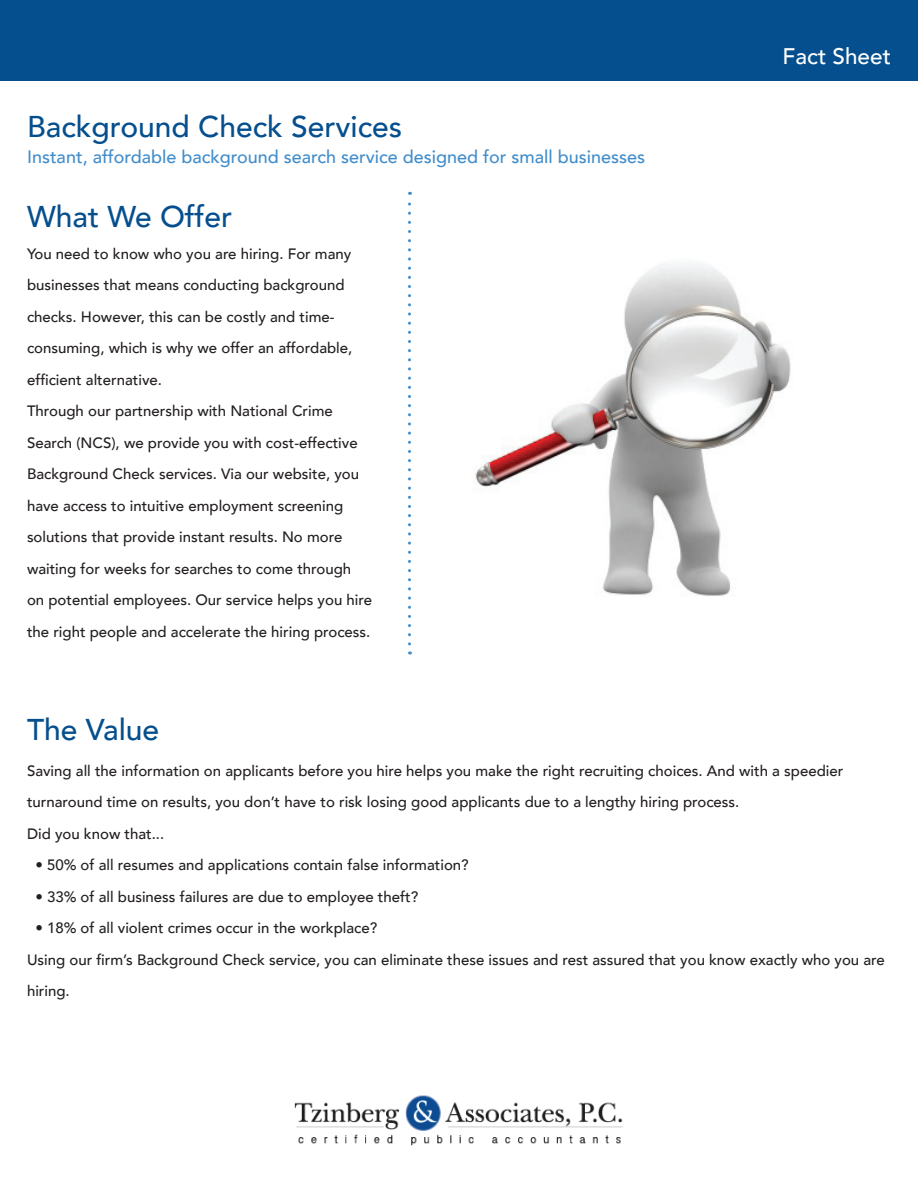
<style>
.page{position:relative;width:918px;height:1188px;background:#fff}
.page>*{position:absolute;margin:0;border:0;box-sizing:border-box;transform-origin:0 0}
.t1{font:500 30px "Avenir";color:#064f8e}
.t2{font:500 22.5px "Avenir";color:#fff}
.t3{font:500 18px "Avenir";color:#418dcb}
.t4{font:500 15px/31.5px "Avenir";color:#231f20}
</style>
<div class="page">
<div style="left:0;top:0;width:918px;height:80px;background:#064f8e"></div>
<img style="left:475px;top:263px;width:316px;height:333px">
<svg style="left:408px;top:192px;width:3px;height:452px"></svg>
<img style="left:294px;top:1095px;width:329px;height:51px">
<h1 class="t1" style="left:27px;top:101px;width:377px">Background Check Services</h1>
<p class="t3" style="left:27px;top:141px;width:620px">Instant, affordable background search service designed for small businesses</p>
<h1 class="t1" style="left:27px;top:191px;width:207px">What We Offer</h1>
<p class="t4" style="left:27px;top:237px;width:347px">You need to know who you are hiring. For many businesses that means conducting background checks. However, this can be costly and time&shy;consuming, which is why we offer an affordable, efficient alternative.<br>Through our partnership with National Crime Search (NCS), we provide you with cost-effective Background Check services. Via our website, you have access to intuitive employment screening solutions that provide instant results. No more waiting for weeks for searches to come through on potential employees. Our service helps you hire the right people and accelerate the hiring process.</p>
<h2 class="t2" style="left:783px;top:37px;width:110px">Fact Sheet</h2>
<h1 class="t1" style="left:27px;top:703px;width:134px">The Value</h1>
<p class="t4" style="left:27px;top:754px;width:818px">Saving all the information on applicants before you hire helps you make the right recruiting choices. And with a speedier turnaround time on results, you don’t have to risk losing good applicants due to a lengthy hiring process.<br>Did you know that...</p>
<p class="t4" style="left:35px;top:848px;width:435px">• 50% of all resumes and applications contain false information?</p>
<p class="t4" style="left:35px;top:880px;width:384px">• 33% of all business failures are due to employee theft?</p>
<p class="t4" style="left:27px;top:911px;width:859px;text-indent:8px">• 18% of all violent crimes occur in the workplace?<br>Using our firm’s Background Check service, you can eliminate these issues and rest assured that you know exactly who you are hiring.</p>
</div>
